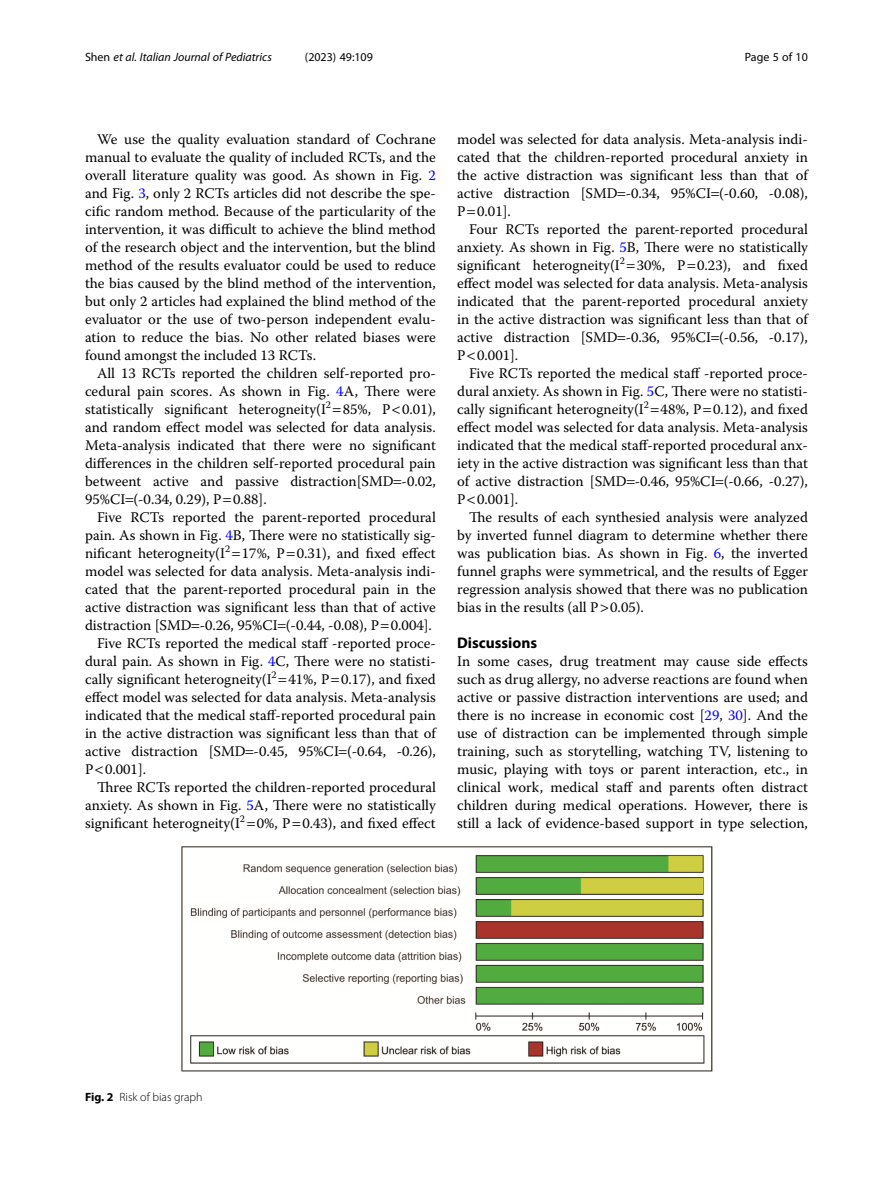
<style>
.page{position:relative;width:893px;height:1191px;background:#fff}
.page>*{position:absolute;margin:0;border:0;box-sizing:border-box;transform-origin:0 0}
.Head_1{font:700 15.45px "Myriad Pro";color:#000}
.Body_Text_Indent{font:14.7px/18px "Warnock Pro";color:#000;text-align:justify}
.Body_Text{font:14.7px/18px "Warnock Pro";color:#000;text-align:justify}
.t1{font:italic 12px "Myriad Pro";color:#000}
.t2{font:12px "Myriad Pro";color:#000}
.Figure_Caption{font:300 12px "Myriad Pro";color:#000}
.s1{font-style:normal}
.s2{color:#00f}
.s3{font-weight:700}
</style>
<div class="page">
<img style="left:181px;top:846px;width:532px;height:226px">
<p class="t1" style="left:85px;top:50px;width:188px"><span class="s1">Shen</span> et al. Italian Journal of Pediatrics</p>
<p class="t2" style="left:305px;top:50px;width:70px">(2023) 49:109</p>
<p class="t2" style="left:745px;top:50px;width:65px">Page 5 of 10</p>
<p class="Body_Text_Indent" style="left:85px;top:130px;width:352px;text-indent:12px">We use the quality evaluation standard of Cochrane manual to evaluate the quality of included RCTs, and the overall literature quality was good. As shown in Fig. <span class="s2">2 </span>and Fig. <span class="s2">3</span>, only 2 RCTs articles did not describe the spe&shy;cific random method. Because of the particularity of the intervention, it was difficult to achieve the blind method of the research object and the intervention, but the blind method of the results evaluator could be used to reduce the bias caused by the blind method of the intervention, but only 2 articles had explained the blind method of the evaluator or the use of two-person independent evalu&shy;ation to reduce the bias. No other related biases were found amongst the included 13 RCTs.</p>
<p class="Body_Text_Indent" style="left:85px;top:364px;width:352px;text-indent:12px">All 13 RCTs reported the children self-reported pro&shy;cedural pain scores. As shown in Fig. <span class="s2">4</span>A, There were statistically significant heterogneity(I<sup>2</sup> 85%, P 0.01), and random effect model was selected for data analysis.<br>Meta-analysis indicated that there were no significant differences in the children self-reported procedural pain betweent active and passive distraction[SMD -0.02, 95%CI (-0.34, 0.29), P 0.88].</p>
<p class="Body_Text_Indent" style="left:85px;top:508px;width:352px;text-indent:12px">Five RCTs reported the parent-reported procedural pain. As shown in Fig. <span class="s2">4</span>B, There were no statistically sig&shy;nificant heterogneity(I<sup>2</sup> 17%, P 0.31), and fixed effect model was selected for data analysis. Meta-analysis indi&shy;cated that the parent-reported procedural pain in the active distraction was significant less than that of active distraction [SMD -0.26, 95%CI (-0.44, -0.08), P 0.004].</p>
<p class="Body_Text_Indent" style="left:85px;top:634px;width:352px;text-indent:12px">Five RCTs reported the medical staff -reported proce&shy;dural pain. As shown in Fig. <span class="s2">4</span>C, There were no statisti&shy;cally significant heterogneity(I<sup>2</sup> 41%, P 0.17), and fixed effect model was selected for data analysis. Meta-analysis indicated that the medical staff-reported procedural pain in the active distraction was significant less than that of active distraction [SMD -0.45, 95%CI (-0.64, -0.26), P 0.001].</p>
<p class="Body_Text_Indent" style="left:85px;top:778px;width:352px;text-indent:12px">Three RCTs reported the children-reported procedural anxiety. As shown in Fig. <span class="s2">5</span>A, There were no statistically significant heterogneity(I<sup>2</sup> 0%, P 0.43), and fixed effect</p>
<p class="Body_Text_Indent" style="left:457px;top:130px;width:352px">model was selected for data analysis. Meta-analysis indi&shy;cated that the children-reported procedural anxiety in the active distraction was significant less than that of active distraction [SMD -0.34, 95%CI (-0.60, -0.08), P 0.01].</p>
<p class="Body_Text_Indent" style="left:457px;top:220px;width:352px;text-indent:12px">Four RCTs reported the parent-reported procedural anxiety. As shown in Fig. <span class="s2">5</span>B, There were no statistically significant heterogneity(I<sup>2</sup> 30%, P 0.23), and fixed effect model was selected for data analysis. Meta-analysis indicated that the parent-reported procedural anxiety in the active distraction was significant less than that of active distraction [SMD -0.36, 95%CI (-0.56, -0.17), P 0.001].</p>
<p class="Body_Text_Indent" style="left:457px;top:364px;width:352px;text-indent:12px">Five RCTs reported the medical staff -reported proce&shy;dural anxiety. As shown in Fig. <span class="s2">5</span>C, There were no statisti&shy;cally significant heterogneity(I<sup>2</sup> 48%, P 0.12), and fixed effect model was selected for data analysis. Meta-analysis indicated that the medical staff-reported procedural anx&shy;iety in the active distraction was significant less than that of active distraction [SMD -0.46, 95%CI (-0.66, -0.27), P 0.001].</p>
<p class="Body_Text_Indent" style="left:457px;top:508px;width:352px;text-indent:12px">The results of each synthesied analysis were analyzed by inverted funnel diagram to determine whether there was publication bias. As shown in Fig. <span class="s2">6</span>, the inverted funnel graphs were symmetrical, and the results of Egger regression analysis showed that there was no publication bias in the results (all P 0.05).</p>
<p class="Head_1" style="left:457px;top:633px;width:82px">Discussions</p>
<p class="Body_Text" style="left:457px;top:652px;width:352px">In some cases, drug treatment may cause side effects such as drug allergy, no adverse reactions are found when active or passive distraction interventions are used; and there is no increase in economic cost [<span class="s2">29</span>, <span class="s2">30</span>]. And the use of distraction can be implemented through simple training, such as storytelling, watching TV, listening to music, playing with toys or parent interaction, etc., in clinical work, medical staff and parents often distract children during medical operations. However, there is still a lack of evidence-based support in type selection,</p>
<p class="Figure_Caption" style="left:85px;top:1090px;width:119px"><span class="s3">Fig. 2</span> Risk of bias graph</p>
</div>
